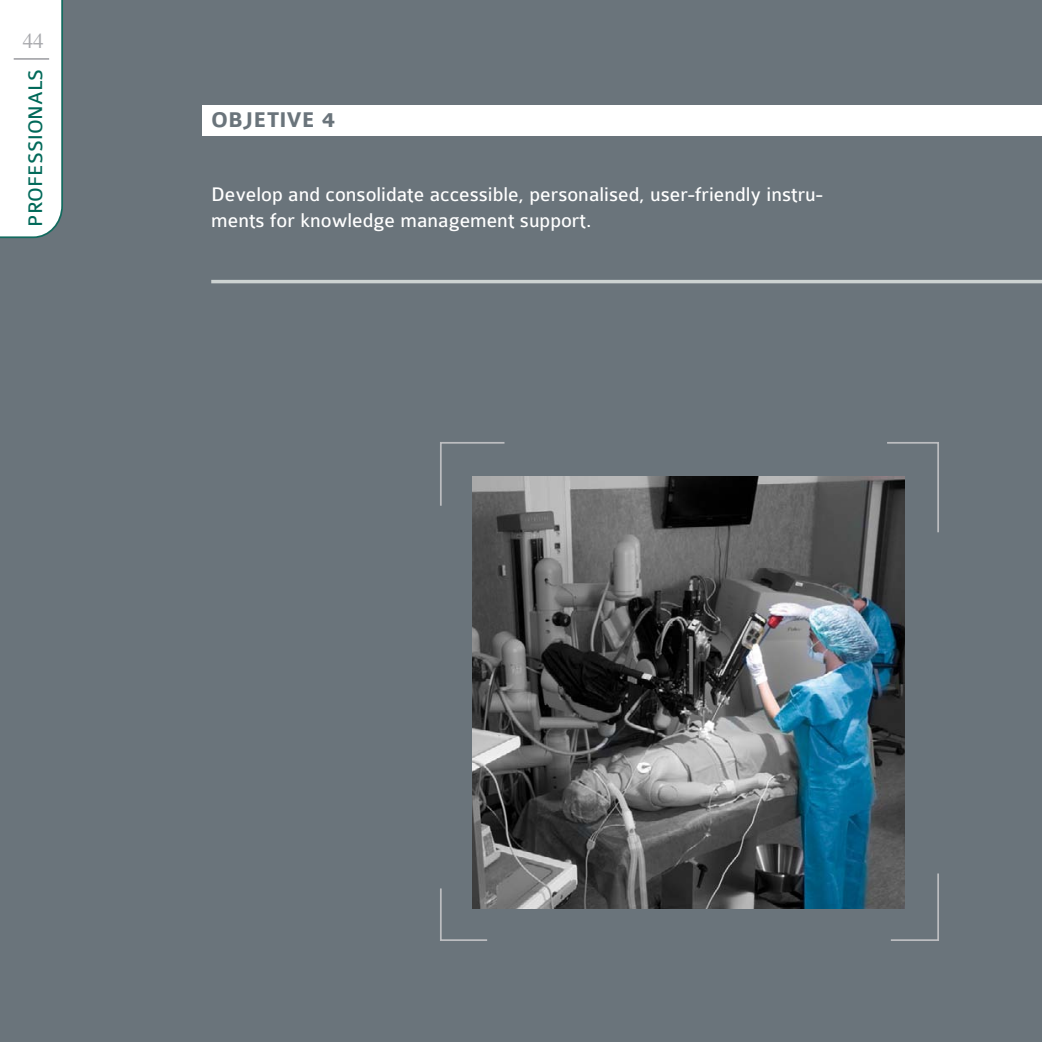
<style>
.page{position:relative;width:1042px;height:1042px;background:#6a747b}
.page>*{position:absolute;margin:0;border:0;box-sizing:border-box;transform-origin:0 0}
.contenidos_en_blanco{font:700 22.75px "Colaborate";color:#6a747b}
.contenidos_en_blanco-2{font:21px "Colaborate";color:#fff}
.t1{font:21px "Colaborate";color:#006959}
.t2{font:21px "Times";color:#a8a9ad}
</style>
<div class="page">
<img style="left:472px;top:476px;width:432px;height:432px">
<div style="left:203px;top:105px;width:839px;height:31px;background:#fff"></div>
<hr style="left:211px;top:280px;width:831px;height:3px;background:#ccd2d1">
<svg style="left:440px;top:442px;width:66px;height:65px"></svg>
<svg style="left:885px;top:442px;width:54px;height:92px"></svg>
<svg style="left:889px;top:872px;width:50px;height:69px"></svg>
<svg style="left:440px;top:886px;width:49px;height:55px"></svg>
<div style="left:0;top:0;width:63px;height:238px;background:#fff"></div>
<hr style="left:14px;top:58px;width:35px;height:2px;background:#a8a9ad">
<p class="t2" style="left:23px;top:21px;width:22px">44</p>
<p class="t1" style="left:25px;top:227px;width:159px;rotate:-90deg">PROFESSIONALS</p>
<p class="contenidos_en_blanco" style="left:211px;top:108px;width:125px">OBJETIVE 4</p>
<p class="contenidos_en_blanco-2" style="left:211px;top:183px;width:613px">Develop and consolidate accessible, personalised, user-friendly instru-</p>
<p class="contenidos_en_blanco-2" style="left:211px;top:209px;width:382px">ments for knowledge management support.</p>
</div>
